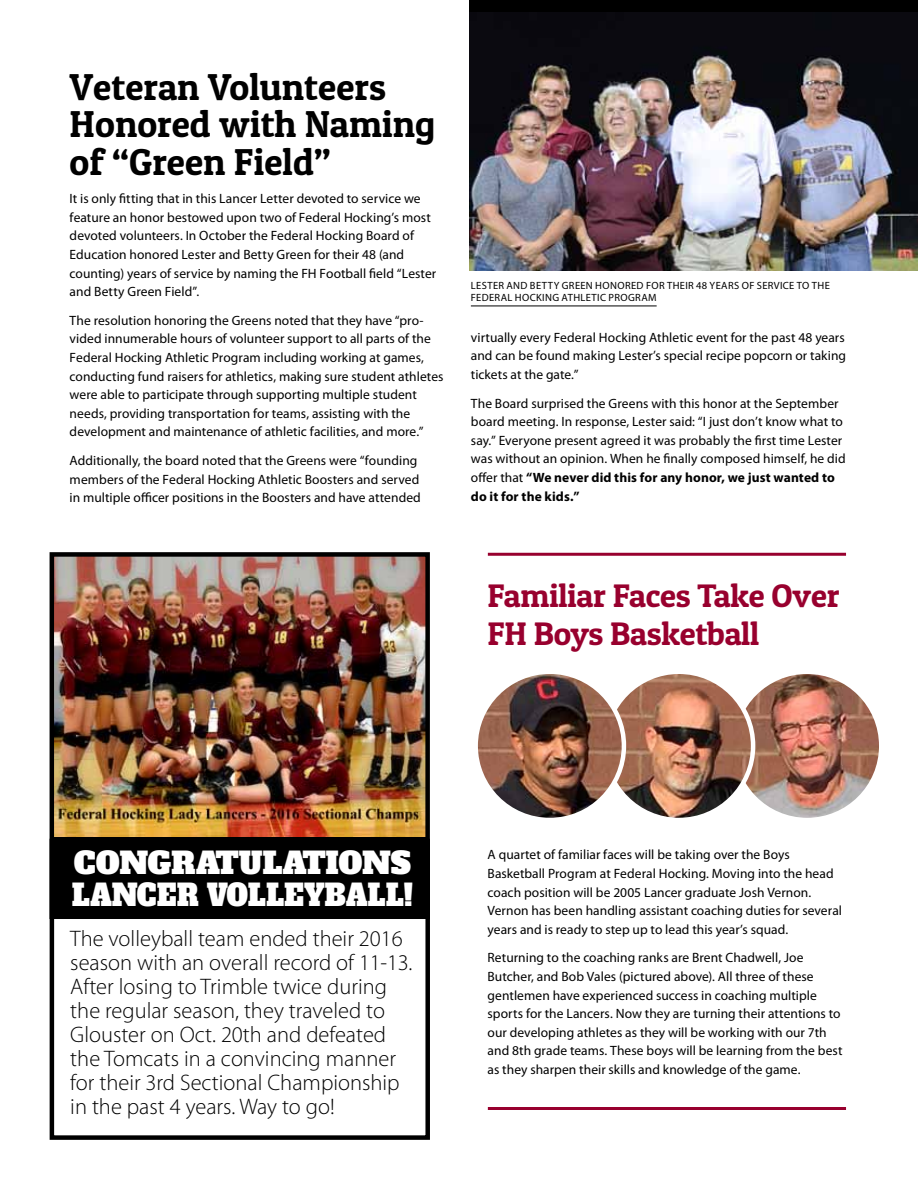
<style>
.page{position:relative;width:918px;height:1188px;background:#fff}
.page>*{position:absolute;margin:0;border:0;box-sizing:border-box;transform-origin:0 0}
.t1{font:37.5px/37.5px "Patua One";color:#000}
.t2{font:32.7px/37.5px "Patua One";letter-spacing:-.01em;color:#98002e}
.t3{font:30px/31.5px "Alfa Slab One";color:#fff}
.t4{font:300 22.5px/24px "Myriad Pro";color:#000}
.t5{font:13.5px/18.6px "Myriad Pro";letter-spacing:.005em;color:#000}
.t6{font:10.5px "Myriad Pro";letter-spacing:.035em;color:#000}
.s1{font-weight:700}
</style>
<div class="page">
<hr style="left:488px;top:553px;width:358px;height:3px;background:#98002e">
<hr style="left:488px;top:1107px;width:358px;height:3px;background:#98002e">
<div style="left:470px;top:0;width:448px;height:270px;background:#000"></div>
<img style="left:470px;top:12px;width:448px;height:258px">
<hr style="left:471px;top:306px;width:186px;height:1px;background:#000">
<div style="left:52px;top:554px;width:376px;height:363px;background:#000"></div>
<img style="left:55px;top:557px;width:370px;height:279px">
<div style="left:50px;top:552px;width:380px;height:367px;border:4px solid #000"></div>
<div style="left:50px;top:839px;width:380px;height:301px;border:4px solid #000"></div>
<img style="left:733px;top:672px;width:148px;height:148px;border-radius:74px">
<div style="left:731px;top:670px;width:153px;height:152px;border:4px solid #fff;border-radius:50%"></div>
<img style="left:605px;top:672px;width:148px;height:148px;border-radius:74px">
<div style="left:603px;top:670px;width:152px;height:152px;border:4px solid #fff;border-radius:50%"></div>
<img style="left:476px;top:672px;width:148px;height:148px;border-radius:74px">
<div style="left:473px;top:670px;width:153px;height:152px;border:4px solid #fff;border-radius:50%"></div>
<h1 class="t1" style="left:70px;top:67px;width:367px">Veteran Volunteers<br>Honored with Naming of “Green Field”</h1>
<p class="t5" style="left:70px;top:189px;width:368px">It is only fitting that in this Lancer Letter devoted to service we feature an honor bestowed upon two of Federal Hocking’s most devoted volunteers. In October the Federal Hocking Board of Education honored Lester and Betty Green for their 48 (and counting) years of service by naming the FH Football field “Lester and Betty Green Field”.</p>
<p class="t5" style="left:70px;top:311px;width:375px">The resolution honoring the Greens noted that they have “pro&shy;vided innumerable hours of volunteer support to all parts of the Federal Hocking Athletic Program including working at games, conducting fund raisers for athletics, making sure student athletes were able to participate through supporting multiple student needs, providing transportation for teams, assisting with the development and maintenance of athletic facilities, and more.”</p>
<p class="t5" style="left:70px;top:451px;width:353px">Additionally, the board noted that the Greens were “founding members of the Federal Hocking Athletic Boosters and served in multiple officer positions in the Boosters and have attended</p>
<p class="t6" style="left:471px;top:279px;width:7px">Lester</p>
<p class="t6" style="left:507px;top:279px;width:119px">and Betty Green honored</p>
<p class="t6" style="left:646px;top:279px;width:7px">for</p>
<p class="t6" style="left:667px;top:279px;width:7px">their</p>
<p class="t6" style="left:696px;top:279px;width:27px">48 years</p>
<p class="t6" style="left:742px;top:279px;width:78px">of serviceto the</p>
<p class="t6" style="left:471px;top:291px;width:13px">Federa</p>
<p class="t6" style="left:507px;top:291px;width:109px">l Hocki ng Ath letic Program</p>
<p class="t5" style="left:471px;top:328px;width:377px;text-align:justify">virtually every Federal Hocking Athletic event for the past 48 years and can be found making Lester’s special recipe popcorn or taking tickets at the gate.”</p>
<p class="t5" style="left:471px;top:394px;width:376px">The Board surprised the Greens with this honor at the September board meeting. In response, Lester said: “I just don’t know what to say.” Everyone present agreed it was probably the first time Lester was without an opinion. When he finally composed himself, he did offer that <span class="s1">“We never did this for any honor, we just wanted to do it for the kids.”</span></p>
<h2 class="t2" style="left:488px;top:577px;width:353px">Familiar Faces Take Over<br>FH Boys Basketball</h2>
<h3 class="t3" style="left:72px;top:848px;width:343px">CONGRATULATIONS<br>LANCER VOLLEYBALL!</h3>
<p class="t4" style="left:70px;top:926px;width:344px">The volleyball team ended their 2016 season with an overall record of 11-13.<br>After losing to Trimble twice during the regular season, they traveled to Glouster on Oct. 20th and defeated the Tomcats in a convincing manner for their 3rd Sectional Championship in the past 4 years. Way to go!</p>
<p class="t5" style="left:488px;top:845px;width:356px">A quartet of familiar faces will be taking over the Boys Basketball Program at Federal Hocking. Moving into the head coach position will be 2005 Lancer graduate Josh Vernon.<br>Vernon has been handling assistant coaching duties for several years and is ready to step up to lead this year’s squad.</p>
<p class="t5" style="left:488px;top:948px;width:356px">Returning to the coaching ranks are Brent Chadwell, Joe Butcher, and Bob Vales (pictured above). All three of these gentlemen have experienced success in coaching multiple sports for the Lancers. Now they are turning their attentions to our developing athletes as they will be working with our 7th and 8th grade teams. These boys will be learning from the best as they sharpen their skills and knowledge of the game.</p>
</div>
